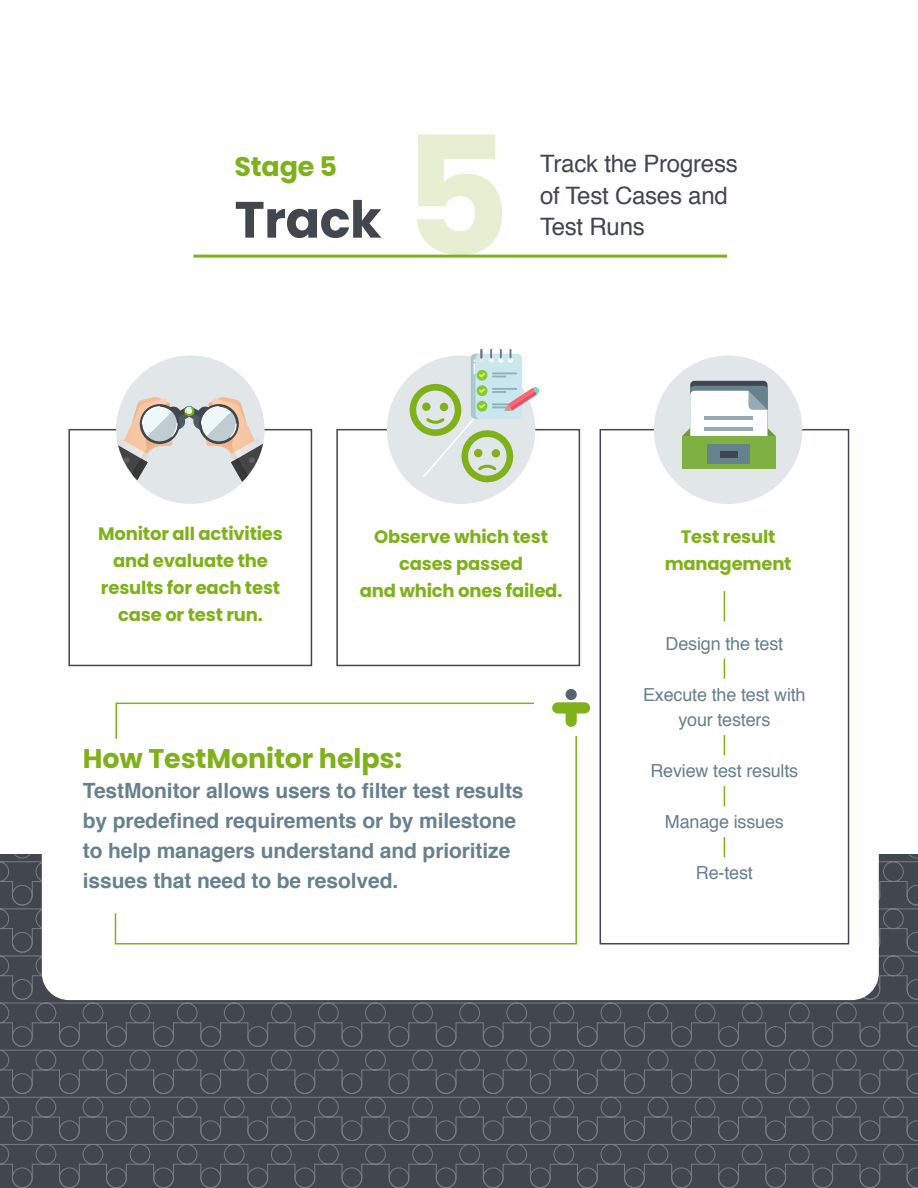
<style>
.page{position:relative;width:918px;height:1188px;background:#fff}
.page>*{position:absolute;margin:0;border:0;box-sizing:border-box;transform-origin:0 0}
.t1{font:700 165px "Poppins";color:#e6efd1}
.t2{font:700 51px "Poppins";letter-spacing:-.01em;color:#42464f}
.t3{font:700 27px "Poppins";letter-spacing:-.005em;color:#7fb11b}
.t4{font:24px/31.5px "Helvetica";letter-spacing:-.01em;color:#42464f}
.t5{font:700 21px/30px "Helvetica";letter-spacing:-.005em;color:#67818e}
.t6{font:700 18px/27px "Poppins";letter-spacing:-.01em;color:#7fb11b;text-align:center}
.t7{font:18px/25.5px "Helvetica";letter-spacing:-.01em;color:#67818e;text-align:center}
</style>
<div class="page">
<svg style="left:0;top:861px;width:83px;height:327px;background:#474b54"></svg>
<svg style="left:83px;top:1000px;width:565px;height:188px;background:#474b54"></svg>
<svg style="left:648px;top:861px;width:270px;height:327px;background:#474b54"></svg>
<div style="left:68px;top:429px;width:244px;height:237px;border:2px solid #42464f"></div>
<div style="left:336px;top:429px;width:244px;height:237px;border:2px solid #42464f"></div>
<div style="left:116px;top:355px;width:149px;height:149px;background:#e1e6e8;border-radius:50%"></div>
<div style="left:387px;top:355px;width:148px;height:149px;background:#e1e6e8;border-radius:50%"></div>
<svg style="left:118px;top:397px;width:145px;height:85px"></svg>
<div style="left:42px;top:670px;width:837px;height:330px;background:#fff;border-radius:27px"></div>
<div style="left:600px;top:429px;width:249px;height:515px;border:2px solid #42464f"></div>
<div style="left:654px;top:355px;width:148px;height:149px;background:#e1e6e8;border-radius:50%"></div>
<svg style="left:114px;top:702px;width:463px;height:243px"></svg>
<div style="left:535px;top:694px;width:59px;height:42px;background:#fff"></div>
<div style="left:566px;top:689px;width:11px;height:11px;background:#516670;border-radius:50%"></div>
<svg style="left:552px;top:702px;width:38px;height:25px"></svg>
<svg style="left:682px;top:381px;width:94px;height:55px"></svg>
<div style="left:682px;top:436px;width:94px;height:33px;background:#7eb141"></div>
<div style="left:708px;top:444px;width:42px;height:20px;background:#67828f"></div>
<div style="left:720px;top:451px;width:18px;height:6px;background:#42464f"></div>
<hr style="left:704px;top:417px;width:49px;height:3px;background:#96aab2">
<hr style="left:704px;top:427px;width:49px;height:3px;background:#96aab2">
<hr style="left:724px;top:591px;width:1px;height:30px;background:#7fb11b">
<svg style="left:724px;top:659px;width:1px;height:20px"></svg>
<hr style="left:194px;top:255px;width:533px;height:3px;background:#7fb11b">
<svg style="left:408px;top:349px;width:131px;height:134px"></svg>
<svg style="left:724px;top:735px;width:1px;height:20px"></svg>
<svg style="left:724px;top:786px;width:1px;height:20px"></svg>
<svg style="left:724px;top:837px;width:1px;height:20px"></svg>
<p class="t3" style="left:235px;top:151px;width:104px">Stage 5</p>
<h2 class="t2" style="left:235px;top:190px;width:148px">Track</h2>
<h1 class="t1" style="left:403px;top:102px;width:109px">5</h1>
<p class="t4" style="left:540px;top:149px;width:199px">Track the Progress of Test Cases and<br>Test Runs</p>
<p class="t6" style="left:98px;top:520px;width:186px">Monitor all activities and evaluate the results for each test case or test run.</p>
<p class="t6" style="left:360px;top:523px;width:204px">Observe which test cases passed<br>and which ones failed.</p>
<p class="t6" style="left:665px;top:523px;width:128px">Test result management</p>
<p class="t3" style="left:83px;top:743px;width:321px">How TestMonitor helps:</p>
<p class="t5" style="left:83px;top:776px;width:442px">TestMonitor allows users to filter test results by predefined requirements or by milestone to help managers understand and prioritize issues that need to be resolved.</p>
<p class="t7" style="left:666px;top:631px;width:119px">Design the test</p>
<p class="t7" style="left:643px;top:682px;width:164px">Execute the test with your testers</p>
<p class="t7" style="left:650px;top:759px;width:149px">Review test results</p>
<p class="t7" style="left:665px;top:810px;width:120px">Manage issues</p>
<p class="t7" style="left:696px;top:861px;width:58px">Re-test</p>
</div>
